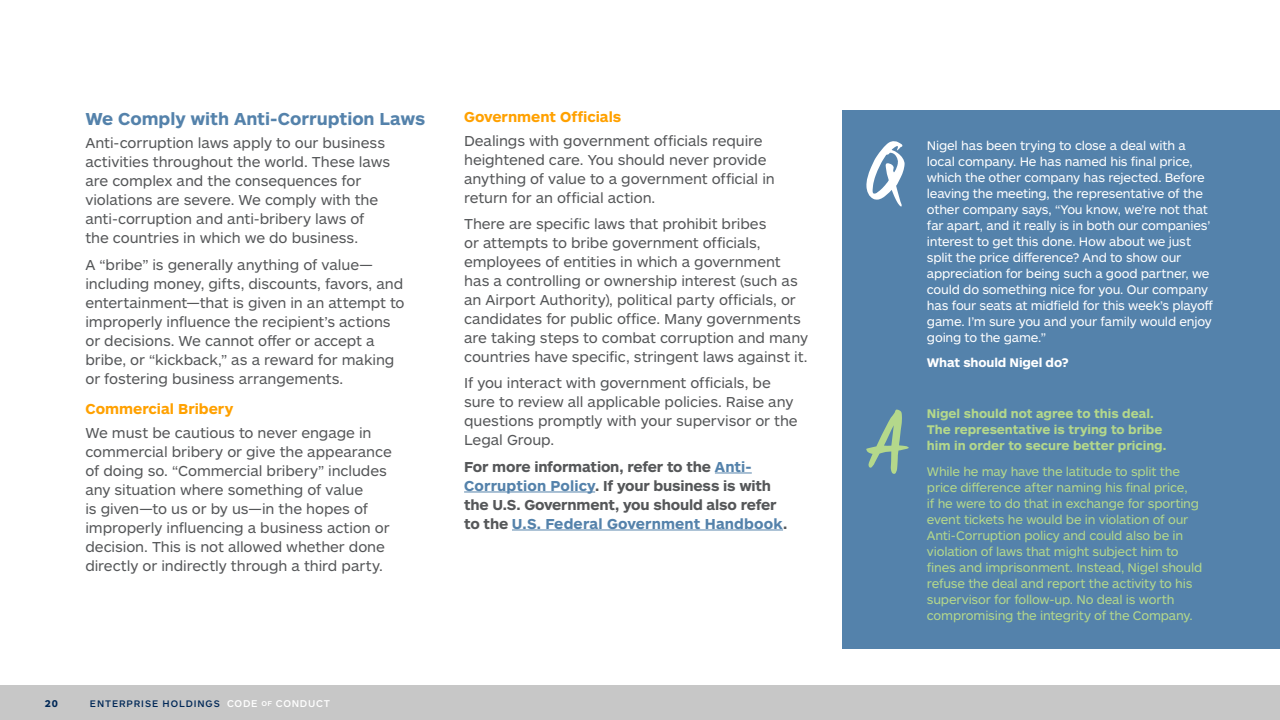
<style>
.page{position:relative;width:1280px;height:720px;background:#fff}
.page>*{position:absolute;margin:0;border:0;box-sizing:border-box;transform-origin:0 0}
.t1{font:78px "Manus Smooth";color:#fff}
.t2{font:78px "Manus Smooth";color:#b4d88b}
.t3{font:700 18px "ARS Maquette Pro";letter-spacing:-.005em;color:#5482ab}
.t4{font:15px/19px "ARS Maquette Pro";letter-spacing:-.005em;color:#555759}
.t5{font:700 15px/19px "ARS Maquette Pro";letter-spacing:-.01em;color:#555759}
.t6{font:700 15px "ARS Maquette Pro";color:#ffa100}
.t7{font:13px/16px "ARS Maquette Pro";letter-spacing:-.015em;color:#fff}
.t8{font:13px/16px "ARS Maquette Pro";letter-spacing:-.015em;color:#b4d88b}
.t9{font:700 13px/16px "ARS Maquette Pro";letter-spacing:-.005em;color:#b4d88b}
.t10{font:700 13px "ARS Maquette Pro";letter-spacing:-.01em;color:#fff}
.t11{font:700 10.2px "ARS Maquette Pro";color:#002857}
.t12{font:500 9.9px "ARS Maquette Pro";letter-spacing:.095em;color:#002857}
.s1{color:#5482ab}
.s2{font-size:10.2px;color:#fff}
.s3{font-size:8.8px;color:#fff}
</style>
<div class="page">
<hr style="left:715px;top:473px;width:37px;height:1px;background:#5482ab">
<hr style="left:464px;top:492px;width:131px;height:1px;background:#5482ab">
<hr style="left:512px;top:530px;width:271px;height:1px;background:#5482ab">
<div style="left:843px;top:110px;width:437px;height:539px;background:#5482ab"></div>
<div style="left:0;top:686px;width:1280px;height:34px;background:#c7c7c7"></div>
<p class="t3" style="left:85px;top:107px;width:341px">We Comply with Anti-Corruption Laws</p>
<p class="t4" style="left:85px;top:133px;width:306px">Anti-corruption laws apply to our business activities throughout the world. These laws are complex and the consequences for violations are severe. We comply with the anti-corruption and anti-bribery laws of the countries in which we do business.</p>
<p class="t4" style="left:85px;top:254px;width:321px">A “bribe” is generally anything of value— including money, gifts, discounts, favors, and entertainment—that is given in an attempt to improperly influence the recipient’s actions or decisions. We cannot offer or accept a bribe, or “kickback,” as a reward for making or fostering business arrangements.</p>
<p class="t6" style="left:85px;top:399px;width:150px">Commercial Bribery</p>
<p class="t4" style="left:85px;top:422px;width:308px">We must be cautious to never engage in commercial bribery or give the appearance of doing so. “Commercial bribery” includes any situation where something of value<br>is given—to us or by us—in the hopes of improperly influencing a business action or decision. This is not allowed whether done directly or indirectly through a third party.</p>
<p class="t6" style="left:464px;top:107px;width:159px">Government Officials</p>
<p class="t4" style="left:464px;top:130px;width:312px">Dealings with government officials require heightened care. You should never provide anything of value to a government official in return for an official action.</p>
<p class="t4" style="left:464px;top:214px;width:345px">There are specific laws that prohibit bribes<br>or attempts to bribe government officials, employees of entities in which a government has a controlling or ownership interest (such as an Airport Authority), political party officials, or candidates for public office. Many governments are taking steps to combat corruption and many countries have specific, stringent laws against it.</p>
<p class="t4" style="left:464px;top:373px;width:335px">If you interact with government officials, be sure to review all applicable policies. Raise any questions promptly with your supervisor or the Legal Group.</p>
<p class="t5" style="left:464px;top:456px;width:325px">For more information, refer to the <span class="s1">Anti-Corruption Policy</span>. If your business is with the U.S. Government, you should also refer to the <span class="s1">U.S. Federal Government Handbook</span>.</p>
<p class="t11" style="left:45px;top:697px;width:15px">20</p>
<p class="t12" style="left:90px;top:697px;width:242px">ENTERPRISE HOLDINGS <span class="s2">CODE</span> <span class="s3">of</span> <span class="s2">CONDUCT</span></p>
<h1 class="t1" style="left:866px;top:127px;width:40px">Q</h1>
<h1 class="t2" style="left:866px;top:395px;width:40px">A</h1>
<p class="t7" style="left:927px;top:137px;width:288px">Nigel has been trying to close a deal with a local company. He has named his final price, which the other company has rejected. Before leaving the meeting, the representative of the other company says, “You know, we’re not that far apart, and it really is in both our companies’ interest to get this done. How about we just split the price difference? And to show our appreciation for being such a good partner, we could do something nice for you. Our company has four seats at midfield for this week’s playoff game. I’m sure you and your family would enjoy going to the game.”</p>
<p class="t10" style="left:927px;top:354px;width:143px">What should Nigel do?</p>
<p class="t9" style="left:927px;top:405px;width:241px">Nigel should not agree to this deal.<br>The representative is trying to bribe him in order to secure better pricing.</p>
<p class="t8" style="left:927px;top:463px;width:277px">While he may have the latitude to split the price difference after naming his final price,<br>if he were to do that in exchange for sporting event tickets he would be in violation of our Anti-Corruption policy and could also be in violation of laws that might subject him to fines and imprisonment. Instead, Nigel should refuse the deal and report the activity to his supervisor for follow-up. No deal is worth compromising the integrity of the Company.</p>
</div>
